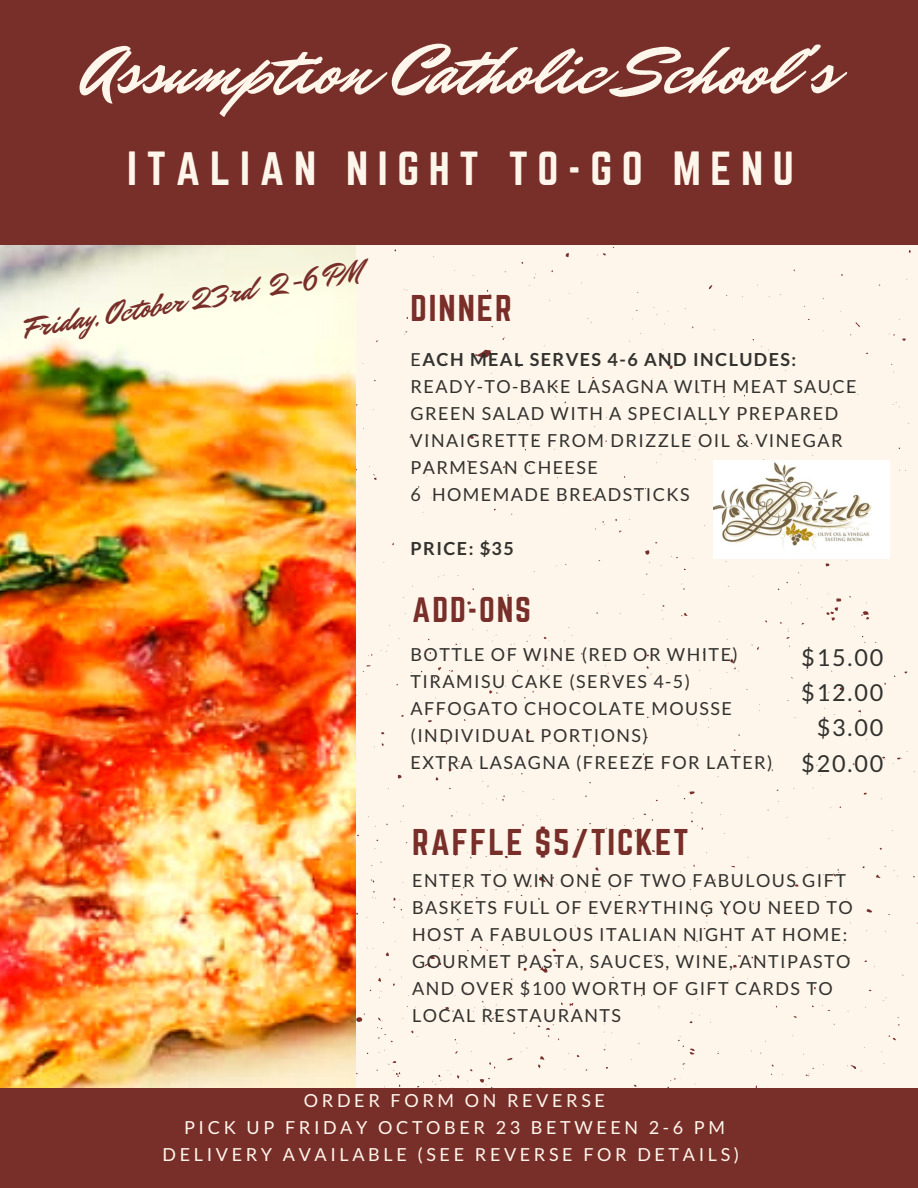
<style>
.page{position:relative;width:918px;height:1188px;background:#fff}
.page>*{position:absolute;margin:0;border:0;box-sizing:border-box;transform-origin:0 0}
.t1{font:72px "Mr Dafoe";color:#fff6eb}
.t2{font:42px "Norwester";letter-spacing:.23em;color:#fff6eb}
.t3{font:32.7px "Norwester";letter-spacing:.06em;color:#782e29}
.t4{font:31.5px "Norwester";letter-spacing:.06em;color:#782e29}
.t5{font:30.15px "Mr Dafoe";color:#782e29}
.t6{font:23.4px/35.1px "Lato";letter-spacing:.08em;color:#32322f;text-align:right}
.t7{font:18px/27px "Lato";letter-spacing:.08em;color:#32322f}
.t8{font:18px/27px "Lato";letter-spacing:.2em;color:#fff6eb;text-align:center}
.t9{font:700 18px "Lato";letter-spacing:.08em;color:#32322f}
.s1{font-weight:700}
</style>
<div class="page">
<div style="left:356px;top:244px;width:562px;height:844px;background:#fff6eb"></div>
<img style="left:0;top:244px;width:356px;height:844px">
<div style="left:0;top:0;width:918px;height:244px;background:#782e29"></div>
<div style="left:0;top:1088px;width:918px;height:100px;background:#782e29"></div>
<img style="left:714px;top:461px;width:176px;height:97px">
<h1 class="t1" style="left:83px;top:22px;width:753px">Assumption Catholic School's</h1>
<h2 class="t2" style="left:127px;top:148px;width:668px">ITALIAN NIGHT TO-GO MENU</h2>
<h3 class="t5" style="left:22px;top:309px;width:342px;rotate:-10deg">Friday, October 23rd 2-6 PM</h3>
<h3 class="t3" style="left:411px;top:292px;width:103px">DINNER</h3>
<p class="t7" style="left:411px;top:346px;width:448px">E<span class="s1">ACH MEAL SERVES 4-6 AND INCLUDES:<br></span>READY-TO-BAKE LASAGNA WITH MEAT SAUCE<br>GREEN SALAD WITH A SPECIALLY PREPARED<br>VINAIGRETTE FROM DRIZZLE OIL &amp; VINEGAR<br>PARMESAN CHEESE<br>6 HOMEMADE BREADSTICKS</p>
<p class="t9" style="left:411px;top:537px;width:105px">PRICE: $35</p>
<h3 class="t4" style="left:412px;top:595px;width:120px">ADD-ONS</h3>
<p class="t7" style="left:411px;top:641px;width:364px">BOTTLE OF WINE (RED OR WHITE)<br>TIRAMISU CAKE (SERVES 4-5)<br>AFFOGATO CHOCOLATE MOUSSE (INDIVIDUAL PORTIONS)<br>EXTRA LASAGNA (FREEZE FOR LATER)</p>
<h3 class="t3" style="left:412px;top:826px;width:278px">RAFFLE $5/TICKET</h3>
<p class="t6" style="left:801px;top:640px;width:84px">$15.00 $12.00 $3.00 $20.00</p>
<p class="t7" style="left:412px;top:866px;width:442px">ENTER TO WIN ONE OF TWO FABULOUS GIFT BASKETS FULL OF EVERYTHING YOU NEED TO HOST A FABULOUS ITALIAN NIGHT AT HOME:<br>GOURMET PASTA, SAUCES, WINE, ANTIPASTO AND OVER $100 WORTH OF GIFT CARDS TO LOCAL RESTAURANTS</p>
<p class="t8" style="left:163px;top:1086px;width:578px">ORDER FORM ON REVERSE<br>PICK UP FRIDAY OCTOBER 23 BETWEEN 2-6 PM<br>DELIVERY AVAILABLE (SEE REVERSE FOR DETAILS)</p>
</div>
